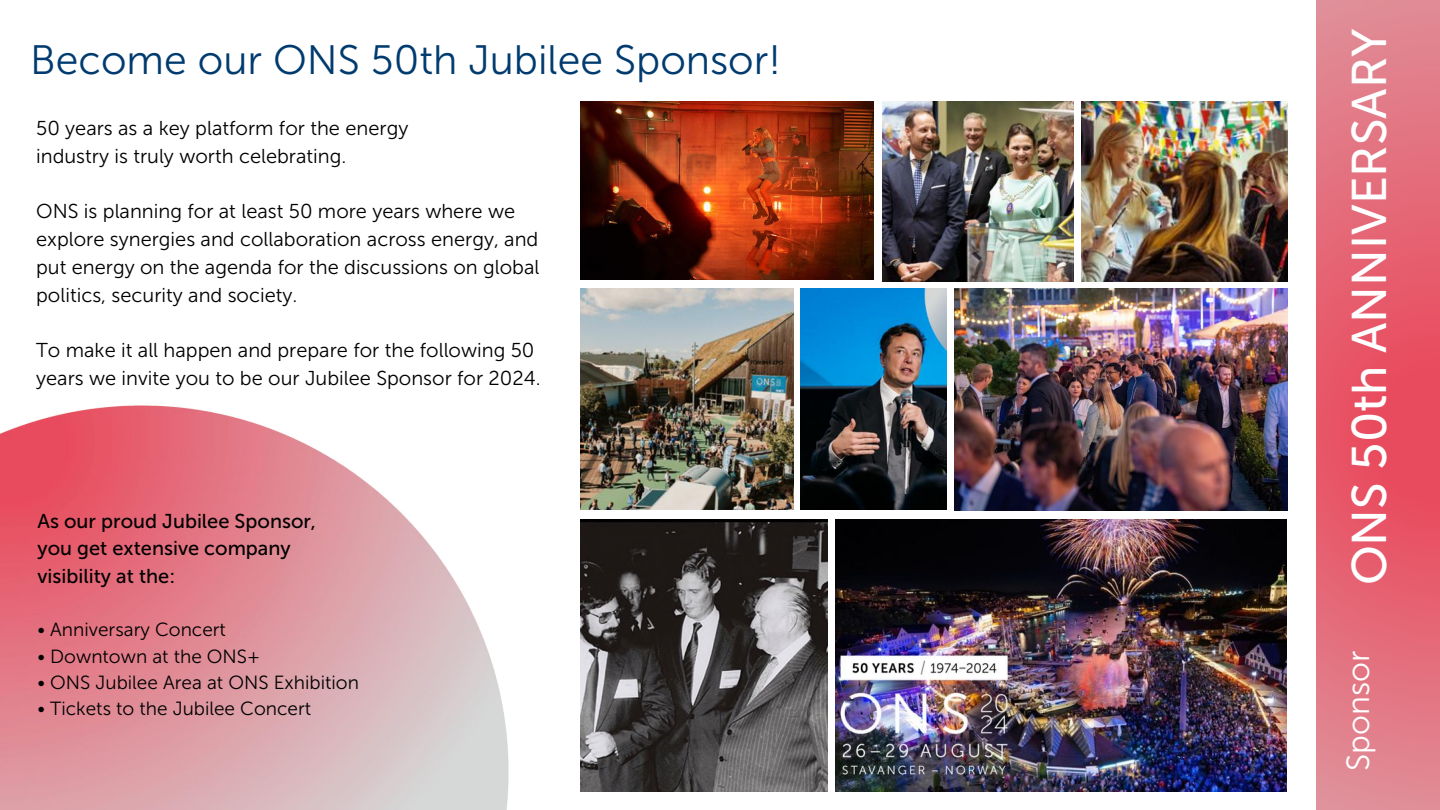
<style>
.page{position:relative;width:1440px;height:810px;background:#fff}
.page>*{position:absolute;margin:0;border:0;box-sizing:border-box;transform-origin:0 0}
.t1{font:48.5px "Museo Sans 500";color:#fff}
.t2{font:41px "Museo Sans 300";color:#003b6f}
.t3{font:32px "Museo Sans 300";color:#fff}
.t4{font:20.1px/27.8px "Museo Sans 300";color:#000}
.t5{font:20px/27.8px "Museo Sans 500";color:#000}
.t6{font:19px "Museo Sans 300";color:#000}
</style>
<div class="page">
<img style="left:1028px;top:519px;width:259px;height:272px">
<img style="left:1082px;top:101px;width:205px;height:181px">
<img style="left:1028px;top:101px;width:46px;height:181px">
<img style="left:1028px;top:289px;width:259px;height:221px">
<img style="left:1316px;top:0;width:124px;height:810px">
<img style="left:0;top:101px;width:1028px;height:709px">
<h2 class="t2" style="left:30px;top:35px;width:752px">Become our ONS 50th Jubilee Sponsor!</h2>
<p class="t4" style="left:36px;top:114px;width:374px">50 years as a key platform for the energy industry is truly worth celebrating.</p>
<p class="t4" style="left:36px;top:198px;width:505px">ONS is planning for at least 50 more years where we explore synergies and collaboration across energy, and put energy on the agenda for the discussions on global politics, security and society.</p>
<p class="t4" style="left:36px;top:336px;width:506px">To make it all happen and prepare for the following 50 years we invite you to be our Jubilee Sponsor for 2024.</p>
<p class="t5" style="left:38px;top:507px;width:280px">As our proud Jubilee Sponsor, you get extensive company visibility at the:</p>
<p class="t6" style="left:38px;top:618px;width:190px">• Anniversary Concert</p>
<p class="t6" style="left:38px;top:645px;width:224px">• Downtown at the ONS+</p>
<p class="t6" style="left:38px;top:671px;width:323px">• ONS Jubilee Area at ONS Exhibition</p>
<p class="t6" style="left:38px;top:697px;width:275px">• Tickets to the Jubilee Concert</p>
<h1 class="t1" style="left:1341px;top:585px;width:558px;rotate:-90deg">ONS 50th ANNIVERSARY</h1>
<h3 class="t3" style="left:1339px;top:771px;width:122px;rotate:-90deg">Sponsor</h3>
</div>
